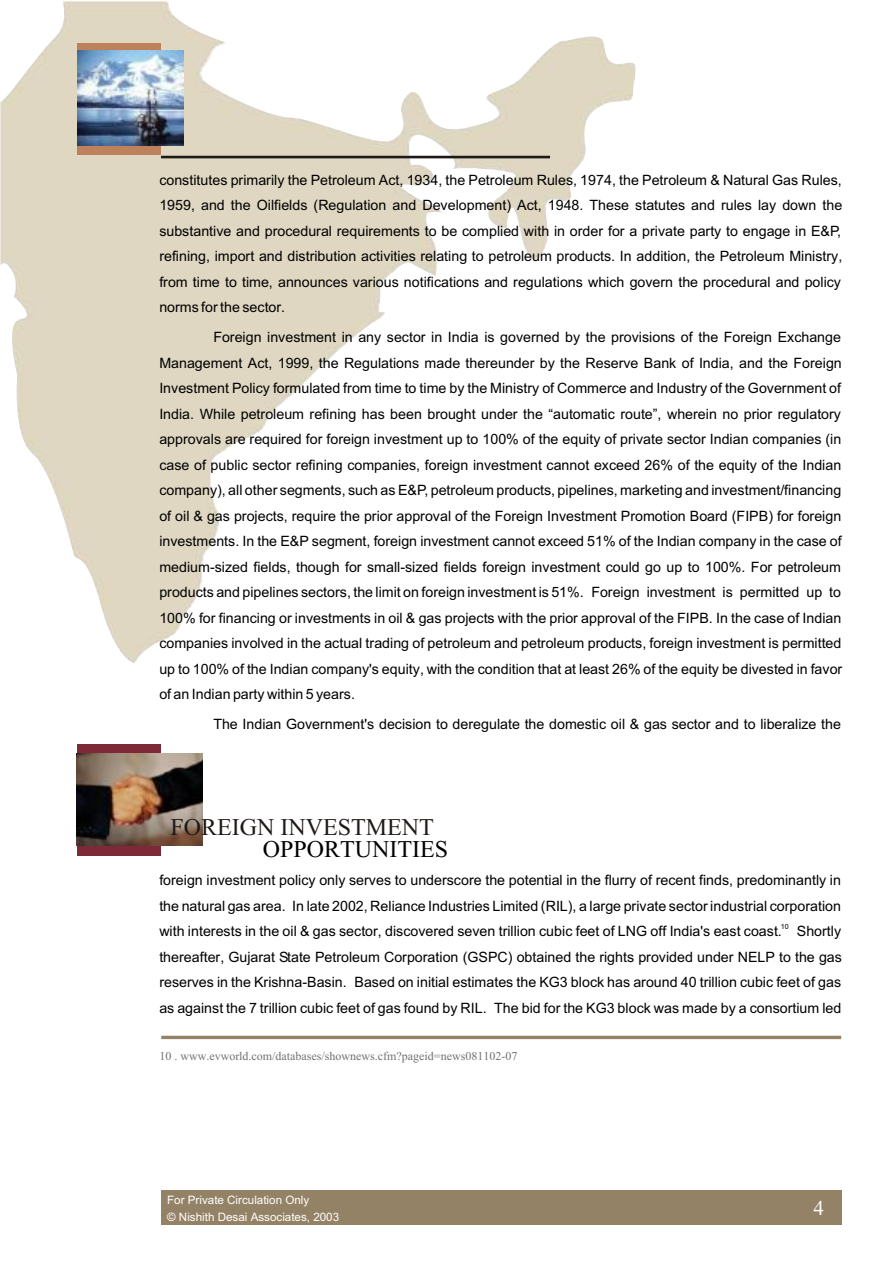
<style>
.page{position:relative;width:894px;height:1263px;background:#fff}
.page>*{position:absolute;margin:0;border:0;box-sizing:border-box;transform-origin:0 0}
.t1{font:24px "Times New Roman";color:#1f1a17}
.t2{font:24px "Times New Roman";color:#000}
.t3{font:21px "Times New Roman";color:#fff}
.t4{font:14.25px/25.5px "Helvetica";color:#000;text-align:justify}
.t5{font:12px "Times New Roman";color:#737070}
.t6{font:11.7px/16.8px "Arial";color:#fff}
.t7{font:7.2px "Helvetica";color:#000}
</style>
<div class="page">
<img style="left:0;top:0;width:636px;height:663px">
<div style="left:77px;top:43px;width:83px;height:111px;background:#bd825c"></div>
<hr style="left:161px;top:1036px;width:680px;height:3px;background:#948266">
<div style="left:161px;top:1191px;width:680px;height:34px;background:#948266"></div>
<img style="left:77px;top:51px;width:107px;height:95px">
<div style="left:77px;top:744px;width:83px;height:111px;background:#7d2938"></div>
<img style="left:77px;top:754px;width:126px;height:92px">
<hr style="left:161px;top:156px;width:389px;height:2px;background:#1f1a17">
<p class="t4" style="left:159px;top:168px;width:685px">constitutes primarily the Petroleum Act, 1934, the Petroleum Rules, 1974, the Petroleum &amp; Natural Gas Rules, 1959, and the Oilfields (Regulation and Development) Act, 1948. These statutes and rules lay down the substantive and procedural requirements to be complied with in order for a private party to engage in E&amp;P, refining, import and distribution activities relating to petroleum products. In addition, the Petroleum Ministry, from time to time, announces various notifications and regulations which govern the procedural and policy norms for the sector.</p>
<p class="t4" style="left:159px;top:326px;width:685px;text-indent:54px">Foreign investment in any sector in India is governed by the provisions of the Foreign Exchange Management Act, 1999, the Regulations made thereunder by the Reserve Bank of India, and the Foreign Investment Policy formulated from time to time by the Ministry of Commerce and Industry of the Government of India. While petroleum refining has been brought under the “automatic route”, wherein no prior regulatory approvals are required for foreign investment up to 100% of the equity of private sector Indian companies (in case of public sector refining companies, foreign investment cannot exceed 26% of the equity of the Indian company), all other segments, such as E&amp;P, petroleum products, pipelines, marketing and investment/financing of oil &amp; gas projects, require the prior approval of the Foreign Investment Promotion Board (FIPB) for foreign investments. In the E&amp;P segment, foreign investment cannot exceed 51% of the Indian company in the case of medium-sized fields, though for small-sized fields foreign investment could go up to 100%. For petroleum products and pipelines sectors, the limit on foreign investment is 51%. Foreign investment is permitted up to 100% for financing or investments in oil &amp; gas projects with the prior approval of the FIPB. In the case of Indian companies involved in the actual trading of petroleum and petroleum products, foreign investment is permitted up to 100% of the Indian company's equity, with the condition that at least 26% of the equity be divested in favor of an Indian party within 5 years.</p>
<p class="t4" style="left:213px;top:713px;width:629px">The Indian Government's decision to deregulate the domestic oil &amp; gas sector and to liberalize the</p>
<h1 class="t1" style="left:171px;top:819px;width:265px">FOREIGN INVESTMENT</h1>
<h1 class="t2" style="left:263px;top:840px;width:187px">OPPORTUNITIES</h1>
<p class="t4" style="left:159px;top:869px;width:683px">foreign investment policy only serves to underscore the potential in the flurry of recent finds, predominantly in the natural gas area. In late 2002, Reliance Industries Limited (RIL), a large private sector industrial corporation</p>
<p class="t7" style="left:781px;top:924px;width:9px">10</p>
<p class="t4" style="left:159px;top:920px;width:684px">with interests in the oil &amp; gas sector, discovered seven trillion cubic feet of LNG off India's east coast. Shortly thereafter, Gujarat State Petroleum Corporation (GSPC) obtained the rights provided under NELP to the gas reserves in the Krishna-Basin. Based on initial estimates the KG3 block has around 40 trillion cubic feet of gas as against the 7 trillion cubic feet of gas found by RIL. The bid for the KG3 block was made by a consortium led</p>
<p class="t5" style="left:159px;top:1052px;width:360px">10 . www.evworld.com/databases/shownews.cfm?pageid=news081102-07</p>
<p class="t6" style="left:167px;top:1193px;width:174px">For Private Circulation Only<br>© Nishith Desai Associates, 2003</p>
<h2 class="t3" style="left:814px;top:1200px;width:12px">4</h2>
</div>
